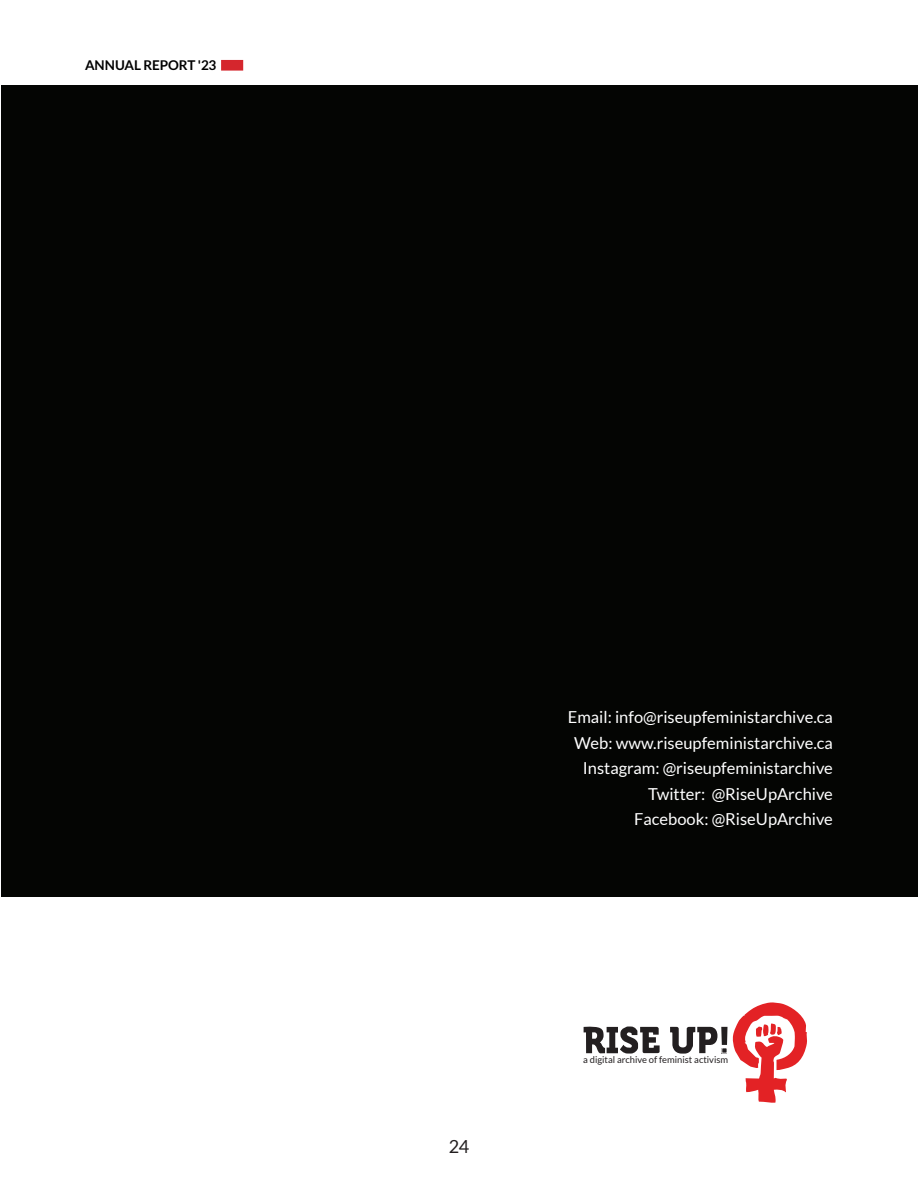
<style>
.page{position:relative;width:918px;height:1188px;background:#fff}
.page>*{position:absolute;margin:0;border:0;box-sizing:border-box;transform-origin:0 0}
.t1{font:18px "Lato";color:#231f20}
.Sub_Title_1{font:16.5px "Lato";color:#fff}
.t2{font:700 13.5px "Lato";color:#000}
.t3{font:9.3px "Lato";color:#231f20}
</style>
<div class="page">
<div style="left:221px;top:60px;width:22px;height:11px;background:#d5262d;border:3px solid #d5262d"></div>
<div style="left:2px;top:85px;width:916px;height:812px;background:#040503"></div>
<svg style="left:584px;top:1026px;width:76px;height:28px"></svg>
<svg style="left:670px;top:1002px;width:137px;height:101px"></svg>
<p class="t2" style="left:85px;top:57px;width:133px">ANNUAL REPORT '23</p>
<p class="t1" style="left:449px;top:1137px;width:22px">24</p>
<p class="Sub_Title_1" style="left:568px;top:708px;width:267px">Email: info@riseupfeministarchive.ca</p>
<p class="Sub_Title_1" style="left:574px;top:734px;width:260px">Web: www.riseupfeministarchive.ca</p>
<p class="Sub_Title_1" style="left:583px;top:759px;width:252px">Instagram: @riseupfeministarchive</p>
<p class="Sub_Title_1" style="left:648px;top:785px;width:186px">Twitter: @RiseUpArchive</p>
<p class="Sub_Title_1" style="left:634px;top:810px;width:200px">Facebook: @RiseUpArchive</p>
<p class="t3" style="left:583px;top:1054px;width:147px">a digital archive of feminist activism</p>
</div>
